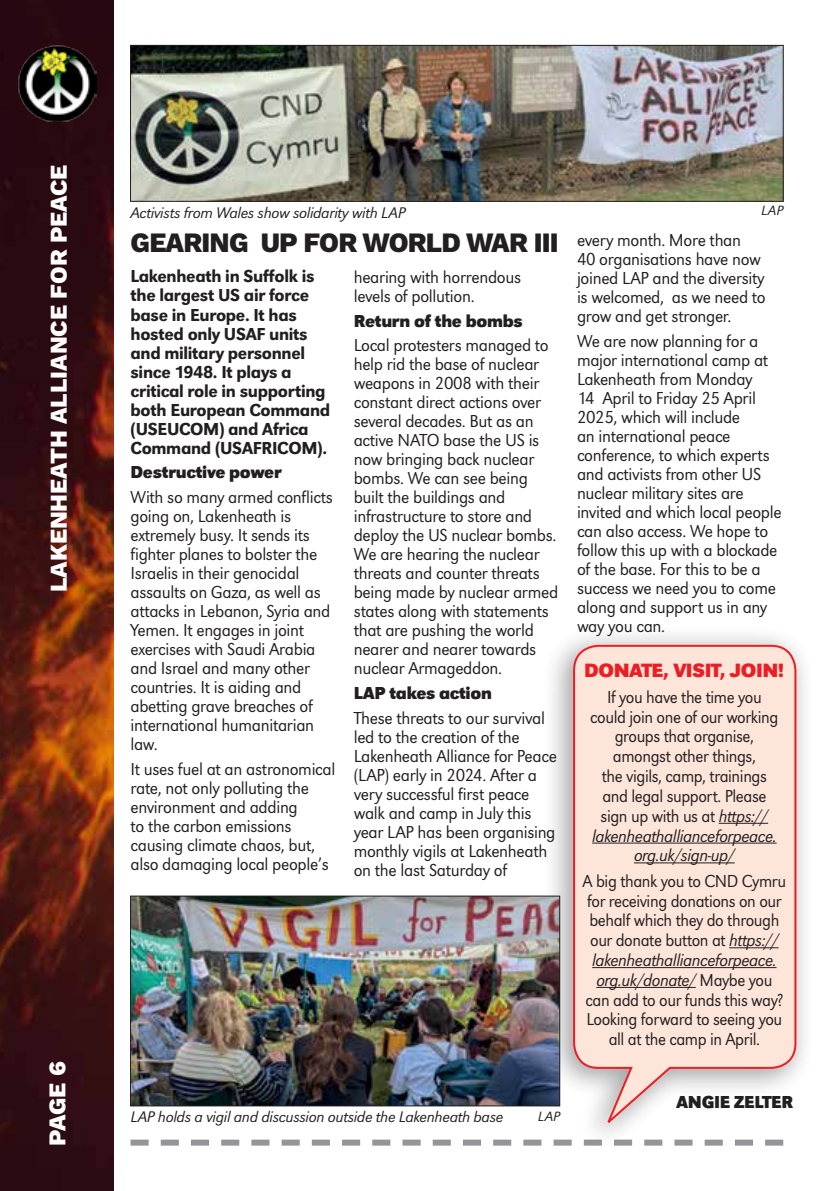
<style>
.page{position:relative;width:840px;height:1191px;background:#fff}
.page>*{position:absolute;margin:0;border:0;box-sizing:border-box;transform-origin:0 0}
.t1{font:800 28px "Work Sans";letter-spacing:-.03em;color:#231f20}
.t2{font:800 24px "Work Sans";color:#fff}
.t3{font:700 20px "URW Grotesk T";letter-spacing:-.02em;color:#ed1d24}
.t4{font:18px/19px "URW Grotesk T Ligh";letter-spacing:-.02em;color:#231f20}
.t5{font:18px/19.8px "URW Grotesk T Ligh";letter-spacing:-.02em;color:#231f20;text-align:center;scale:.94 1}
.t6{font:500 18px/19px "URW Grotesk T";letter-spacing:-.02em;color:#231f20}
.t7{font:18px/19.8px "URW Grotesk T Ligh Ital";letter-spacing:-.025em;color:#231f20;text-align:center;scale:.94 1}
.t8{font:700 18px "URW Grotesk T";letter-spacing:-.02em;color:#231f20}
.t9{font:16px "URW Grotesk T Ligh Ital";letter-spacing:-.02em;color:#231f20}
.t10{font:14px "URW Grotesk T Ligh Ital";letter-spacing:.02em;color:#231f20}
.s1{font-family:"URW Grotesk T Ligh Ital"}
.s2{font-family:"URW Grotesk T Ligh"}
</style>
<div class="page">
<img style="left:0;top:0;width:113px;height:1191px">
<img style="left:19px;top:45px;width:78px;height:76px">
<svg style="left:130px;top:1139px;width:412px;height:6px"></svg>
<img style="left:132px;top:47px;width:649px;height:153px">
<div style="left:130px;top:45px;width:653px;height:157px;border:1px solid #231f20"></div>
<img style="left:132px;top:897px;width:410px;height:207px">
<div style="left:130px;top:895px;width:429px;height:211px;border:1px solid #231f20"></div>
<div style="left:542px;top:625px;width:273px;height:526px;background:#231f20;opacity:.4"></div>
<svg style="left:571px;top:644px;width:226px;height:485px;background:#fae0d7"></svg>
<hr style="left:718px;top:823px;width:49px;height:1px;background:#231f20">
<hr style="left:591px;top:842px;width:185px;height:1px;background:#231f20">
<hr style="left:633px;top:862px;width:101px;height:1px;background:#231f20">
<hr style="left:728px;top:947px;width:50px;height:1px;background:#231f20">
<hr style="left:591px;top:967px;width:185px;height:1px;background:#231f20">
<hr style="left:596px;top:987px;width:99px;height:1px;background:#231f20">
<h2 class="t2" style="left:40px;top:592px;width:429px;rotate:-90deg">LAKENHEATH ALLIANCE FOR PEACE</h2>
<h2 class="t2" style="left:39px;top:1145px;width:86px;rotate:-90deg">PAGE 6</h2>
<p class="t9" style="left:130px;top:203px;width:276px">Activists from Wales show solidarity with LAP</p>
<h1 class="t1" style="left:130px;top:221px;width:429px">GEARING UP FOR WORLD WAR III</h1>
<p class="t6" style="left:130px;top:267px;width:201px">Lakenheath in Suffolk is the largest US air force base in Europe. It has hosted only USAF units and military personnel since 1948. It plays a critical role in supporting both European Command (USEUCOM) and Africa<br>Command (USAFRICOM).</p>
<p class="t8" style="left:130px;top:462px;width:153px">Destructive power</p>
<p class="t4" style="left:130px;top:487px;width:204px">With so many armed conflicts going on, Lakenheath is extremely busy. It sends its fighter planes to bolster the<br>Israelis in their genocidal assaults on Gaza, as well as attacks in Lebanon, Syria and<br>Yemen. It engages in joint exercises with Saudi Arabia and Israel and many other countries. It is aiding and abetting grave breaches of international humanitarian law.</p>
<p class="t4" style="left:130px;top:759px;width:206px">It uses fuel at an astronomical rate, not only polluting the environment and adding<br>to the carbon emissions causing climate chaos, but, also damaging local people’s</p>
<p class="t4" style="left:353px;top:267px;width:169px">hearing with horrendous levels of pollution.</p>
<p class="t8" style="left:353px;top:310px;width:170px">Return of the bombs</p>
<p class="t4" style="left:353px;top:336px;width:206px">Local protesters managed to help rid the base of nuclear weapons in 2008 with their constant direct actions over several decades. But as an active NATO base the US is now bringing back nuclear bombs. We can see being built the buildings and infrastructure to store and deploy the US nuclear bombs.<br>We are hearing the nuclear threats and counter threats being made by nuclear armed states along with statements that are pushing the world nearer and nearer towards nuclear Armageddon.</p>
<p class="t8" style="left:353px;top:682px;width:139px">LAP takes action</p>
<p class="t4" style="left:353px;top:708px;width:204px">These threats to our survival led to the creation of the<br>Lakenheath Alliance for Peace (LAP) early in 2024. After a very successful first peace walk and camp in July this year LAP has been organising monthly vigils at Lakenheath on the last Saturday of</p>
<p class="t10" style="left:760px;top:203px;width:24px">LAP</p>
<p class="t4" style="left:576px;top:230px;width:190px">every month. More than<br>40 organisations have now joined LAP and the diversity is welcomed, as we need to grow and get stronger.</p>
<p class="t4" style="left:576px;top:331px;width:206px">We are now planning for a major international camp at<br>Lakenheath from Monday<br>14 April to Friday 25 April<br>2025, which will include<br>an international peace conference, to which experts and activists from other US nuclear military sites are invited and which local people can also access. We hope to follow this up with a blockade of the base. For this to be a success we need you to come along and support us in any way you can.</p>
<p class="t3" style="left:584px;top:659px;width:201px">DONATE, VISIT, JOIN!</p>
<p class="t5" style="left:590px;top:687px;width:202px">If you have the time you could join one of our working groups that organise, amongst other things,<br>the vigils, camp, trainings and legal support. Please sign up with us at <span class="s1">https://</span></p>
<p class="t7" style="left:591px;top:825px;width:198px">lakenheathallianceforpeace. org.uk/sign-up/</p>
<p class="t5" style="left:582px;top:871px;width:218px;text-align:left">A big thank you to CND Cymru for receiving donations on our behalf which they do through our donate button at <span class="s1">https://</span></p>
<p class="t7" style="left:592px;top:950px;width:198px;text-align:left">lakenheathallianceforpeace. org.uk/donate/ <span class="s2">Maybe you</span></p>
<p class="t5" style="left:585px;top:989px;width:211px">can add to our funds this way?<br>Looking forward to seeing you all at the camp in April.</p>
<p class="t9" style="left:130px;top:1107px;width:374px">LAP holds a vigil and discussion outside the Lakenheath base</p>
<p class="t10" style="left:537px;top:1108px;width:24px">LAP</p>
<p class="t8" style="left:676px;top:1091px;width:118px">ANGIE ZELTER</p>
</div>
